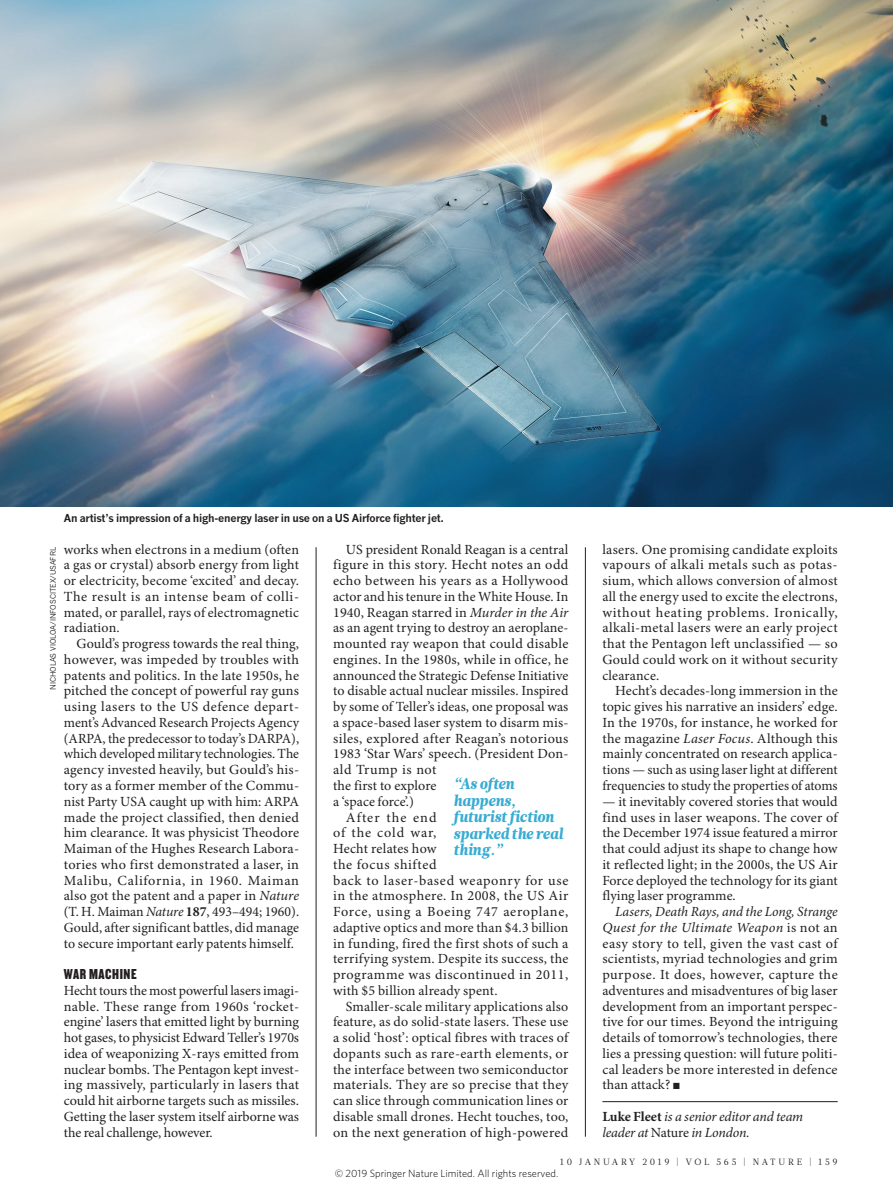
<style>
.page{position:relative;width:893px;height:1187px;background:#fff}
.page>*{position:absolute;margin:0;border:0;box-sizing:border-box;transform-origin:0 0}
.t1{font:italic 900 15.75px/16.5px "Glosa Math";letter-spacing:-.005em;color:#38acd2;scale:.95 1}
.t2{font:15px "Knockout 69 Full Liteweight";letter-spacing:.04em;color:#231f20}
.t3{font:13.95px/15.8px "Minion Pro";letter-spacing:.01em;color:#231f20;text-align:justify}
.t4{font:italic 13.95px/15.8px "Minion Pro";letter-spacing:-.01em;color:#231f20}
.t5{font:13.95px "Minion Pro";letter-spacing:.03em;color:#231f20}
.t6{font:13.95px "Minion Pro";letter-spacing:.045em;color:#231f20}
.t7{font:13.95px "Minion Pro";letter-spacing:.05em;color:#231f20}
.t8{font:13.95px "Minion Pro";letter-spacing:.035em;color:#231f20}
.t9{font:13.95px "Minion Pro";letter-spacing:.04em;color:#231f20}
.t10{font:13.95px "Minion Pro";letter-spacing:.06em;color:#231f20}
.t11{font:13.95px "Minion Pro";letter-spacing:.07em;color:#231f20}
.t12{font:700 10.8px "News Gothic MTOT";letter-spacing:-.02em;color:#231f20}
.t13{font:300 10.5px "Whitney";color:#000}
.t14{font:9px "Glosa Math";letter-spacing:.3em;color:#231f20}
.t15{font:7.5px "News Gothic MTOT";color:#231f20}
.s1{font-style:italic}
.s2{font-weight:700}
.s3{font-weight:700;font-style:normal}
.s4{font-style:normal}
</style>
<div class="page">
<img style="left:0;top:0;width:893px;height:506px">
<hr style="left:602px;top:1101px;width:236px;height:1px;background:#231f20">
<hr style="left:585px;top:547px;width:1px;height:589px;background:#231f20">
<hr style="left:316px;top:547px;width:1px;height:589px;background:#231f20">
<p class="t12" style="left:64px;top:511px;width:381px">An artist’s impression of a high-energy laser in use on a US Airforce fighter jet.</p>
<p class="t3" style="left:64px;top:542px;width:237px">works when electrons in a medium (often a gas or crystal) absorb energy from light or electricity, become ‘excited’ and decay.<br>The result is an intense beam of colli&shy;mated, or parallel, rays of electromagnetic radiation.</p>
<p class="t3" style="left:64px;top:636px;width:237px;text-indent:13px">Gould’s progress towards the real thing, however, was impeded by troubles with patents and politics. In the late 1950s, he pitched the concept of powerful ray guns using lasers to the US defence depart&shy;ment’s Advanced Research Projects Agency (ARPA, the predecessor to today’s DARPA), which developed military technologies. The agency invested heavily, but Gould’s his&shy;tory as a former member of the Commu&shy;nist Party USA caught up with him: ARPA made the project classified, then denied him clearance. It was physicist Theodore Maiman of the Hughes Research Labora&shy;tories who first demonstrated a laser, in Malibu, California, in 1960. Maiman also got the patent and a paper in <span class="s1">Nature </span>(T. H. Maiman <span class="s1">Nature</span> <span class="s2">187</span>, 493–494; 1960).<br>Gould, after significant battles, did manage to secure important early patents himself.</p>
<p class="t2" style="left:64px;top:964px;width:74px">WAR MACHINE</p>
<p class="t3" style="left:64px;top:983px;width:237px">Hecht tours the most powerful lasers imagi&shy;nable. These range from 1960s ‘rocket&shy;engine’ lasers that emitted light by burning hot gases, to physicist Edward Teller’s 1970s idea of weaponizing X-rays emitted from nuclear bombs. The Pentagon kept invest&shy;ing massively, particularly in lasers that could hit airborne targets such as missiles.<br>Getting the laser system itself airborne was the real challenge, however.</p>
<p class="t15" style="left:48px;top:690px;width:144px;rotate:-90deg">NICHOLAS VIOLOA/INFOSCITEX/USAFRL</p>
<p class="t3" style="left:346px;top:542px;width:224px">US president Ronald Reagan is a central</p>
<p class="t3" style="left:333px;top:557px;width:237px">figure in this story. Hecht notes an odd</p>
<p class="t3" style="left:333px;top:573px;width:237px">echo between his years as a Hollywood</p>
<p class="t3" style="left:333px;top:589px;width:237px">actor and his tenure in the White House. In</p>
<p class="t3" style="left:333px;top:605px;width:237px">1940, Reagan starred in <span class="s1">Murder in the Air</span></p>
<p class="t3" style="left:333px;top:620px;width:237px">as an agent trying to destroy an aeroplane-</p>
<p class="t3" style="left:333px;top:636px;width:237px">mounted ray weapon that could disable</p>
<p class="t3" style="left:333px;top:652px;width:237px">engines. In the 1980s, while in office, he</p>
<p class="t3" style="left:333px;top:668px;width:237px">announced the Strategic Defense Initiative</p>
<p class="t3" style="left:333px;top:683px;width:237px">to disable actual nuclear missiles. Inspired</p>
<p class="t3" style="left:333px;top:699px;width:237px">by some of Teller’s ideas, one proposal was</p>
<p class="t3" style="left:333px;top:715px;width:237px">a space-based laser system to disarm mis-</p>
<p class="t3" style="left:333px;top:731px;width:237px">siles, explored after Reagan’s notorious</p>
<p class="t3" style="left:333px;top:746px;width:237px">1983 ‘Star Wars’ speech. (President Don-</p>
<p class="t5" style="left:333px;top:761px;width:105px">ald Trump is not</p>
<p class="t3" style="left:333px;top:778px;width:105px">the first to explore</p>
<p class="t3" style="left:333px;top:794px;width:82px">a ‘space force’.)</p>
<p class="t11" style="left:346px;top:808px;width:92px">After the end</p>
<p class="t10" style="left:333px;top:824px;width:105px">of the cold war,</p>
<p class="t3" style="left:333px;top:841px;width:105px">Hecht relates how</p>
<p class="t9" style="left:333px;top:855px;width:105px">the focus shifted</p>
<p class="t6" style="left:333px;top:871px;width:237px">back to laser-based weaponry for use</p>
<p class="t5" style="left:333px;top:887px;width:237px">in the atmosphere. In 2008, the US Air</p>
<p class="t7" style="left:333px;top:903px;width:237px">Force, using a Boeing 747 aeroplane,</p>
<p class="t3" style="left:333px;top:920px;width:237px">adaptive optics and more than $4.3 billion</p>
<p class="t3" style="left:333px;top:935px;width:237px">in funding, fired the first shots of such a</p>
<p class="t3" style="left:333px;top:951px;width:237px">terrifying system. Despite its success, the</p>
<p class="t8" style="left:333px;top:966px;width:237px">programme was discontinued in 2011,</p>
<p class="t3" style="left:333px;top:983px;width:166px">with $5 billion already spent.</p>
<p class="t3" style="left:346px;top:998px;width:224px">Smaller-scale military applications also</p>
<p class="t3" style="left:333px;top:1014px;width:237px">feature, as do solid-state lasers. These use</p>
<p class="t3" style="left:333px;top:1030px;width:237px">a solid ‘host’: optical fibres with traces of</p>
<p class="t3" style="left:333px;top:1046px;width:237px">dopants such as rare-earth elements, or</p>
<p class="t3" style="left:333px;top:1061px;width:237px">the interface between two semiconductor</p>
<p class="t3" style="left:333px;top:1077px;width:237px">materials. They are so precise that they</p>
<p class="t3" style="left:333px;top:1093px;width:237px">can slice through communication lines or</p>
<p class="t3" style="left:333px;top:1109px;width:237px">disable small drones. Hecht touches, too,</p>
<p class="t3" style="left:333px;top:1124px;width:237px">on the next generation of high-powered</p>
<p class="t1" style="left:454px;top:775px;width:117px">“As often happens, futurist fiction sparked the real thing.”</p>
<p class="t3" style="left:602px;top:542px;width:237px">lasers. One promising candidate exploits vapours of alkali metals such as potas&shy;sium, which allows conversion of almost all the energy used to excite the electrons, without heating problems. Ironically, alkali-metal lasers were an early project that the Pentagon left unclassified — so Gould could work on it without security clearance.</p>
<p class="t3" style="left:602px;top:683px;width:237px;text-indent:13px">Hecht’s decades-long immersion in the topic gives his narrative an insiders’ edge.<br>In the 1970s, for instance, he worked for the magazine <span class="s1">Laser Focus</span>. Although this mainly concentrated on research applica&shy;tions — such as using laser light at different frequencies to study the properties of atoms</p>
<p class="t3" style="left:602px;top:794px;width:237px">— it inevitably covered stories that would find uses in laser weapons. The cover of the December 1974 issue featured a mirror that could adjust its shape to change how it reflected light; in the 2000s, the US Air Force deployed the technology for its giant flying laser programme.</p>
<p class="t3" style="left:602px;top:904px;width:237px;text-indent:13px"><span class="s1">Lasers, Death Rays, and the Long, Strange Quest for the Ultimate Weapon</span> is not an easy story to tell, given the vast cast of scientists, myriad technologies and grim purpose. It does, however, capture the adventures and misadventures of big laser development from an important perspec&shy;tive for our times. Beyond the intriguing details of tomorrow’s technologies, there lies a pressing question: will future politi&shy;cal leaders be more interested in defence than attack? ■</p>
<p class="t4" style="left:602px;top:1109px;width:202px"><span class="s3">Luke Fleet</span> is a senior editor and team leader at <span class="s4">Nature</span> in London.</p>
<p class="t14" style="left:560px;top:1155px;width:279px">10 JANUARY 2019 | VOL 565 | NATURE | 159</p>
<p class="t13" style="left:335px;top:1166px;width:225px">© 2019 Springer Nature Limited. All rights reserved.</p>
</div>
